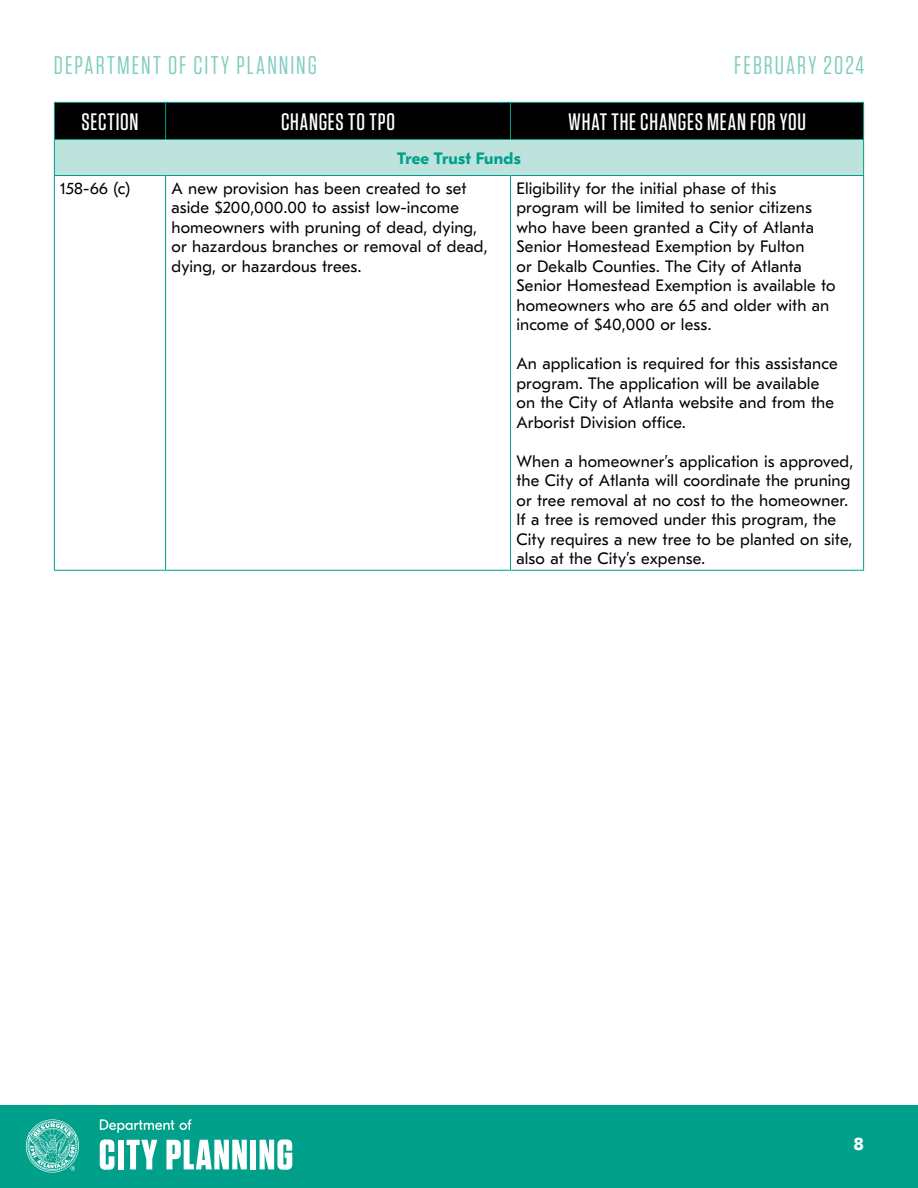
<style>
.page{position:relative;width:918px;height:1188px;background:#fff}
.page>*{position:absolute;margin:0;border:0;box-sizing:border-box;transform-origin:0 0}
.t1{font:25.5px "Tungsten";letter-spacing:.08em;color:#7cccbe}
.t2{font:500 23.7px "Tungsten";letter-spacing:.03em;color:#fff}
.t3{font:700 18px "GT Eesti Text";color:#fff}
.t4{font:16.5px/19.5px "GT Eesti Text";letter-spacing:.005em;color:#000}
.t5{font:700 16.5px "GT Eesti Text";letter-spacing:.015em;color:#009f8c}
</style>
<div class="page">
<div style="left:0;top:1105px;width:918px;height:83px;background:#01a08b"></div>
<svg style="left:26px;top:1119px;width:53px;height:54px"></svg>
<svg style="left:100px;top:1139px;width:14px;height:31px"></svg>
<div style="left:118px;top:1140px;width:6px;height:29px;background:#fff"></div>
<svg style="left:127px;top:1140px;width:30px;height:29px"></svg>
<svg style="left:167px;top:1140px;width:80px;height:29px"></svg>
<div style="left:250px;top:1140px;width:6px;height:29px;background:#fff"></div>
<svg style="left:260px;top:1139px;width:32px;height:31px"></svg>
<svg style="left:100px;top:1119px;width:91px;height:14px"></svg>
<div style="left:55px;top:103px;width:808px;height:36px;background:#000"></div>
<div style="left:54px;top:140px;width:810px;height:36px;background:#bde3dc"></div>
<hr style="left:54px;top:102px;width:112px;height:1px;background:#009f8c">
<hr style="left:54px;top:103px;width:1px;height:36px;background:#009f8c">
<hr style="left:166px;top:102px;width:345px;height:1px;background:#009f8c">
<hr style="left:165px;top:103px;width:1px;height:36px;background:#009f8c">
<hr style="left:511px;top:102px;width:353px;height:1px;background:#009f8c">
<hr style="left:510px;top:103px;width:1px;height:36px;background:#009f8c">
<hr style="left:863px;top:103px;width:1px;height:36px;background:#009f8c">
<hr style="left:54px;top:139px;width:112px;height:1px;background:#009f8c">
<hr style="left:54px;top:140px;width:1px;height:35px;background:#009f8c">
<hr style="left:166px;top:139px;width:345px;height:1px;background:#009f8c">
<hr style="left:511px;top:139px;width:353px;height:1px;background:#009f8c">
<hr style="left:863px;top:140px;width:1px;height:35px;background:#009f8c">
<hr style="left:54px;top:175px;width:112px;height:1px;background:#009f8c">
<hr style="left:54px;top:176px;width:1px;height:394px;background:#009f8c">
<hr style="left:166px;top:175px;width:345px;height:1px;background:#009f8c">
<hr style="left:165px;top:176px;width:1px;height:394px;background:#009f8c">
<hr style="left:511px;top:175px;width:353px;height:1px;background:#009f8c">
<hr style="left:510px;top:176px;width:1px;height:394px;background:#009f8c">
<hr style="left:863px;top:176px;width:1px;height:394px;background:#009f8c">
<hr style="left:54px;top:570px;width:112px;height:1px;background:#009f8c">
<hr style="left:166px;top:570px;width:345px;height:1px;background:#009f8c">
<hr style="left:511px;top:570px;width:353px;height:1px;background:#009f8c">
<h1 class="t1" style="left:54px;top:52px;width:264px">DEPARTMENT OF CITY PLANNING</h1>
<h1 class="t1" style="left:734px;top:52px;width:131px">FEBRUARY 2024</h1>
<h2 class="t2" style="left:82px;top:110px;width:58px">SECTION</h2>
<h2 class="t2" style="left:281px;top:110px;width:115px">CHANGES TO TPO</h2>
<h2 class="t2" style="left:568px;top:110px;width:239px">WHAT THE CHANGES MEAN FOR YOU</h2>
<p class="t5" style="left:397px;top:149px;width:125px">Tree Trust Funds</p>
<p class="t4" style="left:60px;top:179px;width:71px">158-66 (c)</p>
<p class="t4" style="left:172px;top:179px;width:318px">A new provision has been created to set aside $200,000.00 to assist low-income homeowners with pruning of dead, dying, or hazardous branches or removal of dead, dying, or hazardous trees.</p>
<p class="t4" style="left:516px;top:179px;width:321px">Eligibility for the initial phase of this program will be limited to senior citizens who have been granted a City of Atlanta Senior Homestead Exemption by Fulton<br>or Dekalb Counties. The City of Atlanta Senior Homestead Exemption is available to homeowners who are 65 and older with an income of $40,000 or less.</p>
<p class="t4" style="left:516px;top:354px;width:323px">An application is required for this assistance program. The application will be available on the City of Atlanta website and from the Arborist Division office.</p>
<p class="t4" style="left:516px;top:452px;width:338px">When a homeowner’s application is approved, the City of Atlanta will coordinate the pruning or tree removal at no cost to the homeowner.<br>If a tree is removed under this program, the City requires a new tree to be planted on site, also at the City’s expense.</p>
<p class="t3" style="left:854px;top:1134px;width:12px">8</p>
</div>
